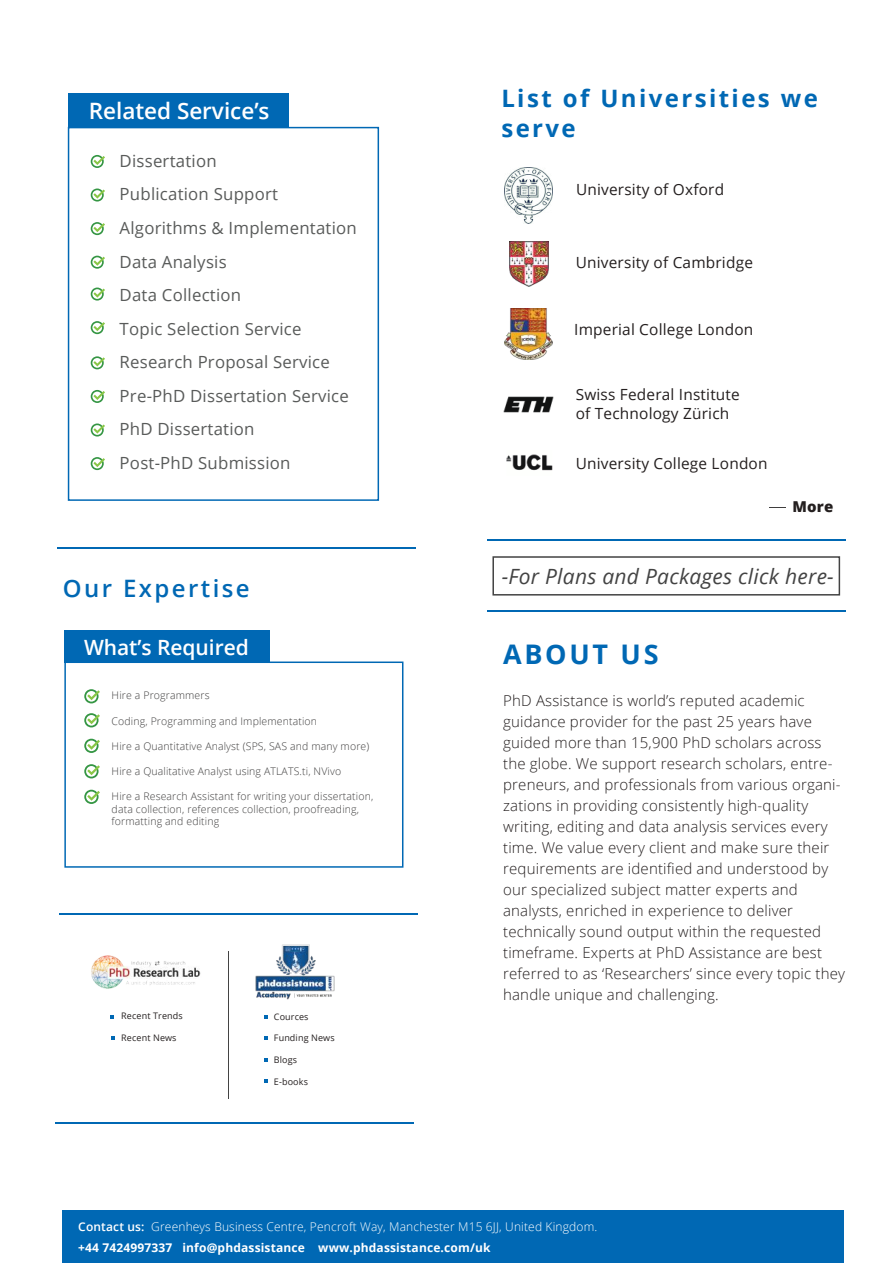
<style>
.page{position:relative;width:893px;height:1263px;background:#fff}
.page>*{position:absolute;margin:0;border:0;box-sizing:border-box;transform-origin:0 0}
.t1{font:700 27px "Open Sans";letter-spacing:.1em;color:#0068b4}
.t2{font:700 24px/30px "Open Sans";letter-spacing:.1em;color:#0068b4}
.t3{font:600 24px "Open Sans";letter-spacing:.1em;color:#0068b4}
.t4{font:600 22.5px "Open Sans";color:#fff}
.t5{font:italic 21px "Open Sans";letter-spacing:.015em;color:#434343}
.t6{font:600 21px "Open Sans";color:#fff}
.t7{font:16.8px/33.6px "Open Sans";letter-spacing:.015em;color:#595b5a}
.t8{font:15.45px/18.5px "Open Sans";letter-spacing:.015em;color:#241f1f}
.t9{font:300 15px/21px "Open Sans";letter-spacing:.015em;color:#241f1f}
.t10{font:800 15px "Open Sans";color:#241f1f}
.t11{font:300 12px/21px "Open Sans";letter-spacing:.015em;color:#fff}
.t12{font:300 10.5px/12.6px "Open Sans";letter-spacing:.015em;color:#3f3e3e}
.t13{font:9px "Open Sans";letter-spacing:.015em;color:#241f1f}
.s1{font-weight:600}
.s2{font-weight:700}
</style>
<div class="page">
<div style="left:77px;top:1210px;width:766px;height:53px;background:#0068b4"></div>
<div style="left:68px;top:127px;width:311px;height:374px;border:2px solid #0068b4"></div>
<div style="left:68px;top:93px;width:221px;height:35px;background:#0068b4"></div>
<svg style="left:91px;top:155px;width:14px;height:13px"></svg>
<svg style="left:91px;top:188px;width:14px;height:14px"></svg>
<svg style="left:91px;top:222px;width:14px;height:13px"></svg>
<svg style="left:91px;top:256px;width:14px;height:13px"></svg>
<svg style="left:91px;top:288px;width:14px;height:13px"></svg>
<svg style="left:91px;top:321px;width:14px;height:13px"></svg>
<svg style="left:91px;top:356px;width:14px;height:13px"></svg>
<svg style="left:91px;top:390px;width:14px;height:13px"></svg>
<svg style="left:91px;top:423px;width:14px;height:13px"></svg>
<svg style="left:91px;top:457px;width:14px;height:13px"></svg>
<div style="left:64px;top:661px;width:339px;height:207px;border:2px solid #0068b4"></div>
<div style="left:65px;top:630px;width:205px;height:32px;background:#0068b4"></div>
<svg style="left:84px;top:689px;width:16px;height:14px"></svg>
<svg style="left:84px;top:713px;width:16px;height:14px"></svg>
<svg style="left:84px;top:739px;width:16px;height:14px"></svg>
<svg style="left:84px;top:764px;width:16px;height:14px"></svg>
<svg style="left:84px;top:790px;width:16px;height:14px"></svg>
<hr style="left:487px;top:610px;width:359px;height:2px;background:#0068b4">
<hr style="left:487px;top:539px;width:359px;height:2px;background:#0068b4">
<hr style="left:57px;top:547px;width:358px;height:1px;background:#0068b4">
<svg style="left:769px;top:507px;width:17px;height:1px"></svg>
<img style="left:505px;top:167px;width:47px;height:57px">
<img style="left:509px;top:241px;width:39px;height:46px">
<img style="left:505px;top:309px;width:47px;height:51px">
<img style="left:503px;top:396px;width:51px;height:17px">
<img style="left:506px;top:454px;width:47px;height:17px">
<div style="left:492px;top:556px;width:348px;height:39px;border:2px solid #434343"></div>
<hr style="left:56px;top:1122px;width:358px;height:1px;background:#0068b4">
<hr style="left:60px;top:913px;width:358px;height:1px;background:#0068b4">
<img style="left:91px;top:955px;width:110px;height:34px">
<svg style="left:110px;top:1015px;width:4px;height:4px"></svg>
<svg style="left:264px;top:1036px;width:3px;height:4px"></svg>
<svg style="left:264px;top:1058px;width:3px;height:4px"></svg>
<svg style="left:264px;top:1079px;width:3px;height:4px"></svg>
<svg style="left:111px;top:1036px;width:4px;height:4px"></svg>
<hr style="left:228px;top:952px;width:1px;height:147px;background:#434343">
<img style="left:255px;top:944px;width:80px;height:55px">
<h3 class="t4" style="left:89px;top:96px;width:182px">Related Service’s</h3>
<p class="t7" style="left:120px;top:143px;width:239px">Dissertation<br>Publication Support<br>Algorithms &amp; Implementation<br>Data Analysis<br>Data Collection<br>Topic Selection Service<br>Research Proposal Service<br>Pre-PhD Dissertation Service<br>PhD Dissertation<br>Post-PhD Submission</p>
<h2 class="t3" style="left:63px;top:571px;width:188px">Our Expertise</h2>
<h3 class="t6" style="left:84px;top:633px;width:166px">What’s Required</h3>
<p class="t12" style="left:112px;top:689px;width:99px">Hire a Programmers</p>
<p class="t12" style="left:112px;top:714px;width:207px">Coding, Programming and Implementation</p>
<p class="t12" style="left:112px;top:739px;width:259px">Hire a Quantitative Analyst (SPS, SAS and many more)</p>
<p class="t12" style="left:112px;top:765px;width:231px">Hire a Qualitative Analyst using ATLATS.ti, NVivo</p>
<p class="t12" style="left:112px;top:790px;width:263px">Hire a Research Assistant for writing your dissertation, data collection, references collection, proofreading, formatting and editing</p>
<p class="t13" style="left:121px;top:1010px;width:63px">Recent Trends</p>
<p class="t13" style="left:121px;top:1031px;width:57px">Recent News</p>
<p class="t13" style="left:274px;top:1010px;width:36px">Cources</p>
<p class="t13" style="left:274px;top:1032px;width:62px">Funding News</p>
<p class="t13" style="left:274px;top:1053px;width:25px">Blogs</p>
<p class="t13" style="left:274px;top:1075px;width:36px">E-books</p>
<h2 class="t2" style="left:501px;top:83px;width:318px">List of Universities we serve</h2>
<p class="t8" style="left:576px;top:179px;width:150px">University of Oxford</p>
<p class="t8" style="left:576px;top:252px;width:179px">University of Cambridge</p>
<p class="t8" style="left:574px;top:319px;width:181px">Imperial College London</p>
<p class="t8" style="left:576px;top:385px;width:166px">Swiss Federal Institute of Technology Zürich</p>
<p class="t8" style="left:576px;top:454px;width:193px">University College London</p>
<p class="t10" style="left:792px;top:495px;width:42px">More</p>
<h3 class="t5" style="left:502px;top:562px;width:334px">-For Plans and Packages click here-</h3>
<h1 class="t1" style="left:503px;top:635px;width:157px">ABOUT US</h1>
<p class="t9" style="left:503px;top:690px;width:343px">PhD Assistance is world’s reputed academic guidance provider for the past 25 years have guided more than 15,900 PhD scholars across the globe. We support research scholars, entre&shy;preneurs, and professionals from various organi&shy;zations in providing consistently high-quality writing, editing and data analysis services every time. We value every client and make sure their requirements are identified and understood by our specialized subject matter experts and analysts, enriched in experience to deliver technically sound output within the requested timeframe. Experts at PhD Assistance are best referred to as ‘Researchers’ since every topic they handle unique and challenging.</p>
<p class="t11" style="left:78px;top:1216px;width:521px"><span class="s1">Contact us:</span> Greenheys Business Centre, Pencroft Way, Manchester M15 6JJ, United Kingdom. <span class="s2">+44 7424997337 info@phdassistance www.phdassistance.com/uk</span></p>
</div>
